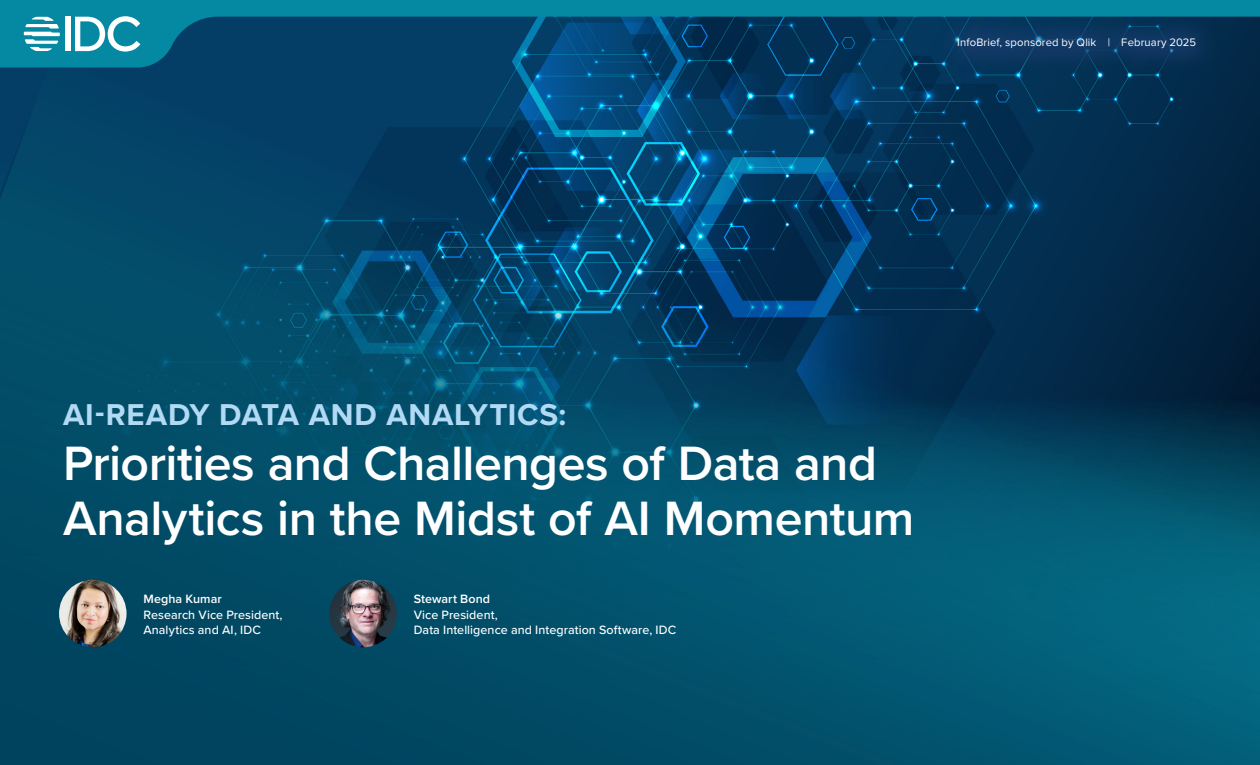
<style>
.page{position:relative;width:1260px;height:765px;background:#fff}
.page>*{position:absolute;margin:0;border:0;box-sizing:border-box;transform-origin:0 0}
.H1___Title_Semibold_White{font:600 50px/55px "Proxima Nova";letter-spacing:-.01em;color:#fff}
.H1___Intro_Title_Bold_All_Caps{font:700 31.25px "Proxima Nova";letter-spacing:.025em;color:#b2daf4}
.P_-_Analyst_title_White{font:500 12.5px/15px "Proxima Nova";letter-spacing:.005em;color:#fff}
.P_-_Analyst_name_White{font:600 12.5px "Proxima Nova";letter-spacing:.005em;color:#fff}
.P_-_Asset_type_Gray_900{font:11.25px "Proxima Nova";letter-spacing:.01em;color:#fff}
</style>
<div class="page">
<img style="left:0;top:68px;width:1260px;height:697px">
<svg style="left:0;top:0;width:1260px;height:68px;background:#04597c"></svg>
<div style="left:65px;top:17px;width:6px;height:34px;background:#fff"></div>
<svg style="left:75px;top:16px;width:65px;height:36px"></svg>
<svg style="left:24px;top:17px;width:36px;height:34px"></svg>
<img style="left:59px;top:580px;width:68px;height:67px;border-radius:34px">
<img style="left:329px;top:580px;width:68px;height:67px;border-radius:34px">
<div style="left:946px;top:30px;width:274px;height:46px;background:#1b335f;opacity:.55"></div>
<svg style="left:933px;top:12px;width:288px;height:61px;background:#093c62"></svg>
<p class="P_-_Asset_type_Gray_900" style="left:957px;top:34px;width:240px">InfoBrief, sponsored by Qlik | February 2025</p>
<h1 class="H1___Intro_Title_Bold_All_Caps" style="left:63px;top:391px;width:505px">AI-READY DATA AND ANALYTICS:</h1>
<h1 class="H1___Title_Semibold_White" style="left:63px;top:434px;width:853px">Priorities and Challenges of Data and<br>Analytics in the Midst of AI Momentum</h1>
<p class="P_-_Analyst_name_White" style="left:143px;top:589px;width:80px">Megha Kumar</p>
<p class="P_-_Analyst_title_White" style="left:143px;top:607px;width:141px">Research Vice President,<br>Analytics and AI, IDC</p>
<p class="P_-_Analyst_name_White" style="left:414px;top:589px;width:78px">Stewart Bond</p>
<p class="P_-_Analyst_title_White" style="left:414px;top:607px;width:264px">Vice President,<br>Data Intelligence and Integration Software, IDC</p>
</div>
